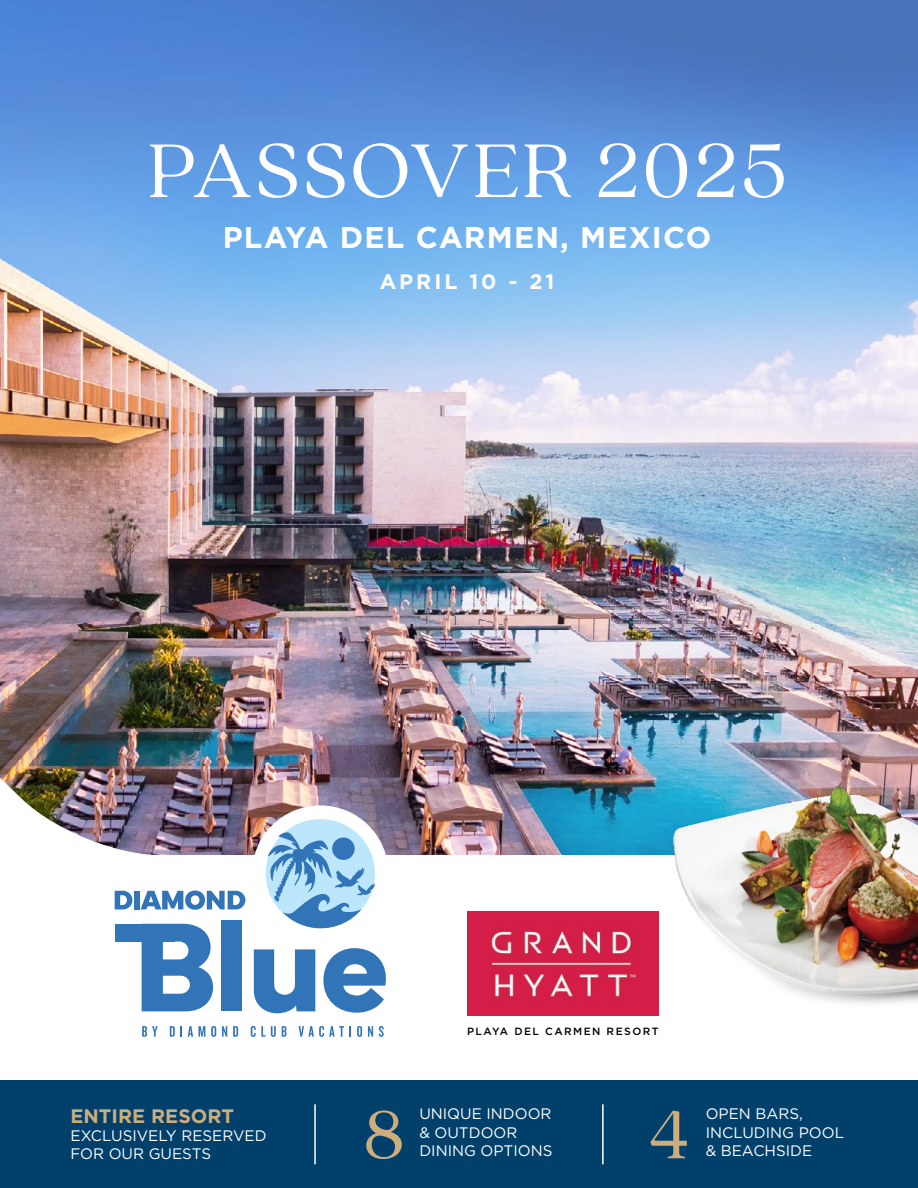
<style>
.page{position:relative;width:918px;height:1188px;background:#fff}
.page>*{position:absolute;margin:0;border:0;box-sizing:border-box;transform-origin:0 0}
.t1{font:300 84.6px "Quincy CF";letter-spacing:.04em;color:#fff}
.t2{font:75px "Quincy CF";color:#cdad7c}
.t3{font:700 30px "Gotham";letter-spacing:.04em;color:#fff}
.t4{font:700 21px "Gotham";letter-spacing:.14em;color:#fff}
.t5{font:700 19.5px "Gotham";color:#cdad7c}
.t6{font:15.15px/18.3px "Gotham";color:#fff}
.t7{font:500 10.5px "Gotham";letter-spacing:.14em;color:#000}
</style>
<div class="page">
<img style="left:0;top:0;width:918px;height:744px">
<img style="left:0;top:744px;width:918px;height:245px">
<img style="left:660px;top:747px;width:258px;height:257px">
<div style="left:0;top:1080px;width:918px;height:108px;background:#00406b"></div>
<hr style="left:314px;top:1104px;width:2px;height:60px;background:#fff">
<hr style="left:602px;top:1104px;width:2px;height:60px;background:#fff">
<img style="left:467px;top:911px;width:192px;height:104px">
<svg style="left:142px;top:924px;width:71px;height:87px"></svg>
<div style="left:222px;top:921px;width:20px;height:90px;background:#3274b8"></div>
<svg style="left:254px;top:949px;width:61px;height:64px"></svg>
<svg style="left:323px;top:948px;width:63px;height:65px"></svg>
<div style="left:115px;top:924px;width:60px;height:17px;background:#3274b8"></div>
<svg style="left:142px;top:1026px;width:16px;height:11px"></svg>
<svg style="left:170px;top:1026px;width:5px;height:11px"></svg>
<svg style="left:188px;top:1026px;width:17px;height:11px"></svg>
<svg style="left:211px;top:1026px;width:5px;height:11px"></svg>
<svg style="left:222px;top:1026px;width:5px;height:11px"></svg>
<svg style="left:233px;top:1026px;width:5px;height:11px"></svg>
<svg style="left:251px;top:1026px;width:14px;height:11px"></svg>
<svg style="left:271px;top:1026px;width:5px;height:11px"></svg>
<svg style="left:282px;top:1026px;width:4px;height:11px"></svg>
<svg style="left:299px;top:1026px;width:45px;height:11px"></svg>
<svg style="left:357px;top:1026px;width:5px;height:11px"></svg>
<svg style="left:368px;top:1026px;width:5px;height:11px"></svg>
<svg style="left:379px;top:1026px;width:5px;height:11px"></svg>
<div style="left:252px;top:805px;width:137px;height:137px;background:#fff;border-radius:50%"></div>
<div style="left:266px;top:819px;width:109px;height:109px;background:#bce6fb;border-radius:50%"></div>
<svg style="left:268px;top:831px;width:107px;height:97px"></svg>
<div style="left:332px;top:838px;width:23px;height:22px;background:#3274b8;border-radius:50%"></div>
<svg style="left:115px;top:891px;width:17px;height:18px"></svg>
<div style="left:134px;top:891px;width:6px;height:18px;background:#3274b8"></div>
<svg style="left:140px;top:891px;width:105px;height:19px"></svg>
<h1 class="t1" style="left:147px;top:111px;width:641px">PASSOVER 2025</h1>
<h3 class="t3" style="left:223px;top:220px;width:490px">PLAYA DEL CARMEN, MEXICO</h3>
<h3 class="t4" style="left:380px;top:269px;width:176px">APRIL 10 - 21</h3>
<p class="t5" style="left:70px;top:1104px;width:165px">ENTIRE RESORT</p>
<p class="t6" style="left:70px;top:1126px;width:198px">EXCLUSIVELY RESERVED<br>FOR OUR GUESTS</p>
<p class="t7" style="left:467px;top:1025px;width:193px">PLAYA DEL CARMEN RESORT</p>
<p class="t6" style="left:419px;top:1105px;width:135px">UNIQUE INDOOR &amp; OUTDOOR<br>DINING OPTIONS</p>
<p class="t6" style="left:706px;top:1105px;width:140px">OPEN BARS,<br>INCLUDING POOL &amp; BEACHSIDE</p>
<h2 class="t2" style="left:364px;top:1082px;width:42px">8</h2>
<h2 class="t2" style="left:649px;top:1082px;width:43px">4</h2>
</div>
